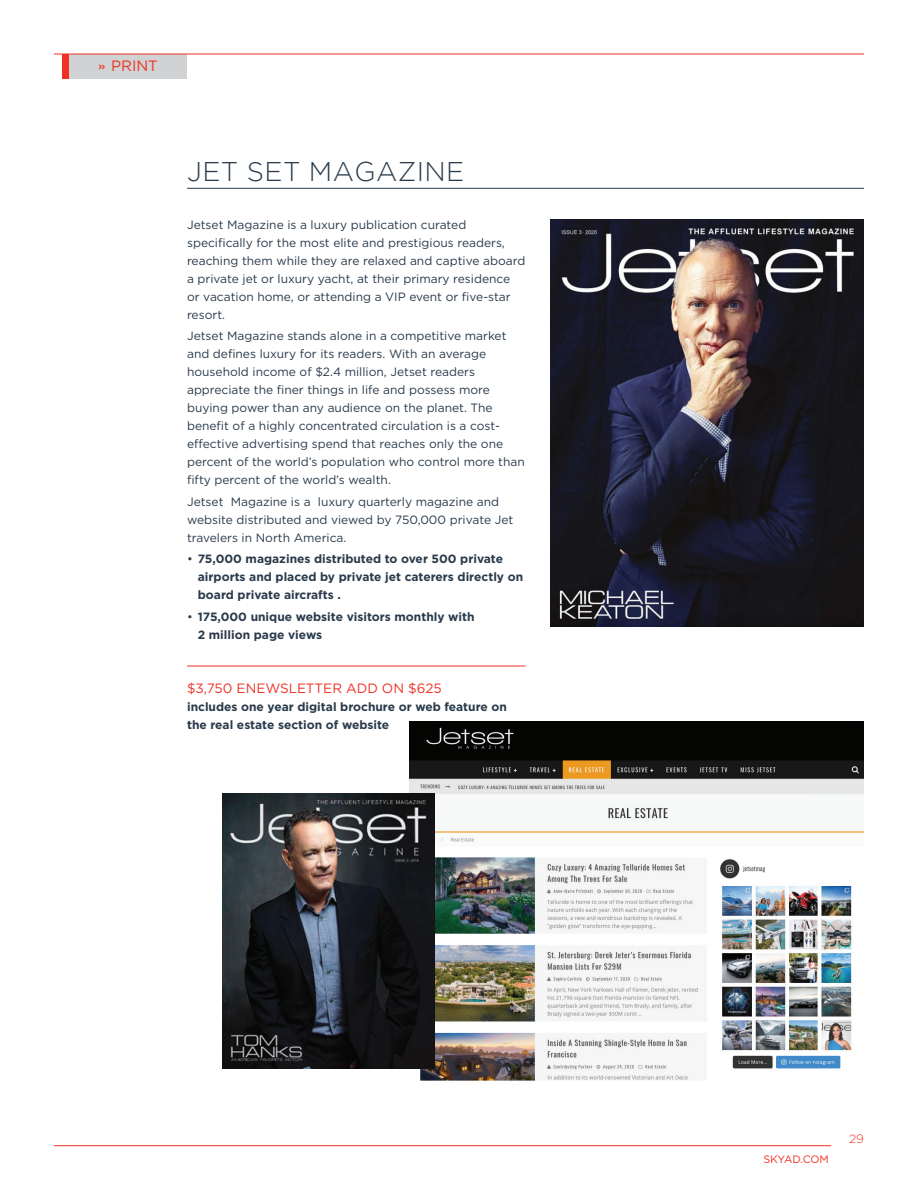
<style>
.page{position:relative;width:918px;height:1188px;background:#fff}
.page>*{position:absolute;margin:0;border:0;box-sizing:border-box;transform-origin:0 0}
.t1{font:300 27px "Gotham";letter-spacing:.015em;color:#293a4b}
.t2{font:15px "Gotham";color:#ef3122}
.t3{font:13.5px "Gotham";color:#ef3025}
.t4{font:12px/18px "Gotham";color:#293a4b}
.t5{font:700 12px/18px "Gotham";color:#293a4b}
.t6{font:300 12px "Gotham";color:#ef3025}
.t7{font:10.8px "Gotham";letter-spacing:-.01em;color:#ef3025}
.s1{font-family:"Helvetica"}
.s2{font-weight:400}
</style>
<div class="page">
<div style="left:68px;top:54px;width:119px;height:24px;background:#d1d2d4"></div>
<hr style="left:54px;top:1145px;width:777px;height:1px;background:#ef3025">
<hr style="left:54px;top:54px;width:810px;height:1px;background:#ef3025">
<div style="left:62px;top:54px;width:6px;height:24px;background:#ef3025"></div>
<hr style="left:187px;top:666px;width:339px;height:1px;background:#ef3025">
<hr style="left:187px;top:188px;width:677px;height:1px;background:#293a4b">
<img style="left:551px;top:219px;width:313px;height:408px">
<img style="left:409px;top:721px;width:455px;height:359px">
<img style="left:222px;top:794px;width:212px;height:274px">
<p class="t2" style="left:98px;top:56px;width:62px"><span class="s1">»</span> PRINT</p>
<h1 class="t1" style="left:187px;top:157px;width:279px">JET SET MAGAZINE</h1>
<p class="t4" style="left:187px;top:215px;width:340px">Jetset Magazine is a luxury publication curated specifically for the most elite and prestigious readers, reaching them while they are relaxed and captive aboard a private jet or luxury yacht, at their primary residence or vacation home, or attending a VIP event or five-star resort.</p>
<p class="t4" style="left:187px;top:327px;width:339px">Jetset Magazine stands alone in a competitive market and defines luxury for its readers. With an average household income of $2.4 million, Jetset readers appreciate the finer things in life and possess more buying power than any audience on the planet. The benefit of a highly concentrated circulation is a cost&shy;effective advertising spend that reaches only the one percent of the world’s population who control more than fifty percent of the world’s wealth.</p>
<p class="t4" style="left:187px;top:492px;width:328px">Jetset Magazine is a luxury quarterly magazine and website distributed and viewed by 750,000 private Jet travelers in North America.</p>
<p class="t5" style="left:198px;top:550px;width:327px;text-indent:-11px"><span class="s2">•</span> 75,000 magazines distributed to over 500 private airports and placed by private jet caterers directly on board private aircrafts .</p>
<p class="t5" style="left:198px;top:608px;width:278px;text-indent:-11px"><span class="s2">•</span> 175,000 unique website visitors monthly with<br>2 million page views</p>
<p class="t3" style="left:187px;top:680px;width:256px">$3,750 ENEWSLETTER ADD ON $625</p>
<p class="t5" style="left:187px;top:698px;width:321px">includes one year digital brochure or web feature on the real estate section of website</p>
<p class="t7" style="left:763px;top:1152px;width:67px">SKYAD.COM</p>
<p class="t6" style="left:849px;top:1132px;width:16px">29</p>
</div>
